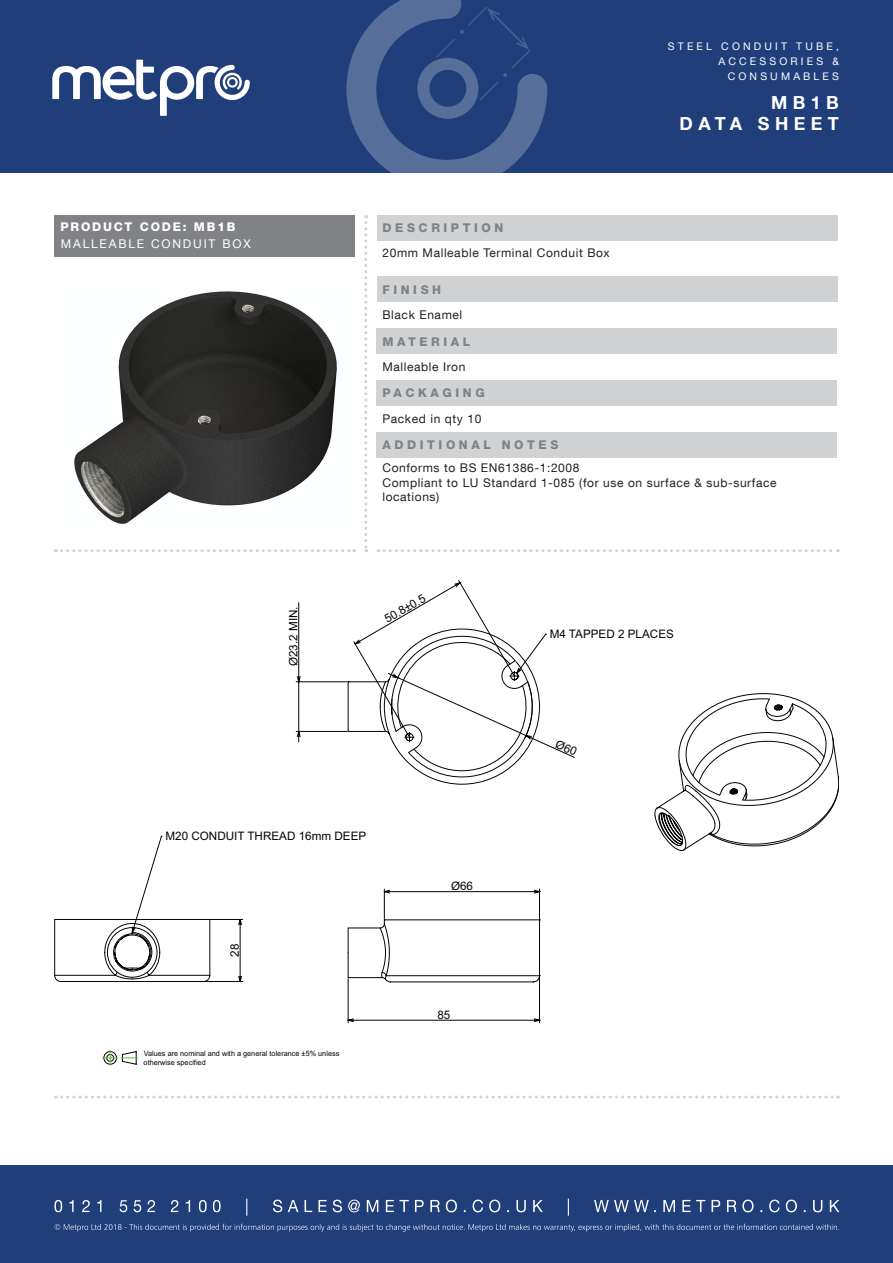
<style>
.page{position:relative;width:893px;height:1263px;background:#fff}
.page>*{position:absolute;margin:0;border:0;box-sizing:border-box;transform-origin:0 0}
.t1{font:700 18px "Helvetica Neue LT Com";letter-spacing:.3em;color:#fff}
.t2{font:12px/14.4px "Helvetica Neue LT Com";letter-spacing:.05em;color:#231f20}
.t3{font:800 12px "Helvetica Neue LT Com";letter-spacing:.3em;color:#808285}
.t4{font:12px "Helvetica Neue LT Com";letter-spacing:.15em;color:#fff}
.t5{font:800 12px "Helvetica Neue LT Com";letter-spacing:.15em;color:#fff}
.t6{font:11.7px "Arial";color:#040503}
.t7{font:10.5px "Helvetica Neue LT Com";letter-spacing:.3em;color:#fff}
.t8{font:7.35px/8.7px "Arial";color:#040503}
</style>
<div class="page">
<div style="left:0;top:1165px;width:893px;height:98px;background:#203e7a"></div>
<svg style="left:54px;top:1224px;width:785px;height:7px"></svg>
<svg style="left:54px;top:1199px;width:785px;height:17px"></svg>
<div style="left:0;top:0;width:893px;height:172px;background:#203e7a"></div>
<svg style="left:52px;top:60px;width:198px;height:56px"></svg>
<svg style="left:364px;top:215px;width:3px;height:337px"></svg>
<svg style="left:56px;top:549px;width:299px;height:3px"></svg>
<svg style="left:378px;top:549px;width:460px;height:3px"></svg>
<svg style="left:62px;top:1095px;width:776px;height:3px"></svg>
<svg style="left:346px;top:0;width:201px;height:173px"></svg>
<div style="left:376px;top:215px;width:461px;height:25px;background:#d1d2d4"></div>
<div style="left:55px;top:215px;width:300px;height:41px;background:#808285"></div>
<div style="left:376px;top:277px;width:461px;height:25px;background:#d1d2d4"></div>
<div style="left:376px;top:329px;width:461px;height:25px;background:#d1d2d4"></div>
<div style="left:376px;top:381px;width:461px;height:25px;background:#d1d2d4"></div>
<div style="left:376px;top:432px;width:461px;height:26px;background:#d1d2d4"></div>
<img style="left:74px;top:291px;width:263px;height:233px">
<svg style="left:654px;top:693px;width:185px;height:158px"></svg>
<svg style="left:55px;top:836px;width:485px;height:187px"></svg>
<svg style="left:103px;top:1050px;width:35px;height:15px"></svg>
<svg style="left:296px;top:580px;width:279px;height:205px"></svg>
<p class="t5" style="left:61px;top:220px;width:176px">PRODUCT CODE: MB1B</p>
<p class="t4" style="left:61px;top:236px;width:191px">MALLEABLE CONDUIT BOX</p>
<p class="t6" style="left:285px;top:666px;width:61px;rotate:-90deg">Ø23.2 MIN.</p>
<p class="t7" style="left:668px;top:40px;width:173px">STEEL CONDUIT TUBE,</p>
<p class="t7" style="left:718px;top:55px;width:122px">ACCESSORIES &amp;</p>
<p class="t7" style="left:728px;top:70px;width:113px">CONSUMABLES</p>
<p class="t1" style="left:680px;top:112px;width:161px">DATA SHEET</p>
<p class="t1" style="left:771px;top:91px;width:69px">MB1B</p>
<p class="t3" style="left:382px;top:221px;width:122px">DESCRIPTION</p>
<p class="t2" style="left:382px;top:245px;width:229px">20mm Malleable Terminal Conduit Box</p>
<p class="t3" style="left:382px;top:282px;width:60px">FINISH</p>
<p class="t2" style="left:382px;top:307px;width:81px">Black Enamel</p>
<p class="t3" style="left:382px;top:334px;width:89px">MATERIAL</p>
<p class="t2" style="left:382px;top:359px;width:84px">Malleable Iron</p>
<p class="t3" style="left:382px;top:386px;width:104px">PACKAGING</p>
<p class="t2" style="left:382px;top:411px;width:101px">Packed in qty 10</p>
<p class="t3" style="left:382px;top:438px;width:178px">ADDITIONAL NOTES</p>
<p class="t2" style="left:382px;top:460px;width:199px">Conforms to BS EN61386-1:2008</p>
<p class="t2" style="left:382px;top:475px;width:396px">Compliant to LU Standard 1-085 (for use on surface &amp; sub-surface locations)</p>
<p class="t6" style="left:381px;top:613px;width:47px;rotate:-30deg">50.8±0.5</p>
<p class="t6" style="left:550px;top:626px;width:126px">M4 TAPPED 2 PLACES</p>
<p class="t6" style="left:165px;top:828px;width:202px">M20 CONDUIT THREAD 16mm DEEP</p>
<p class="t6" style="left:227px;top:957px;width:14px;rotate:-90deg">28</p>
<p class="t8" style="left:144px;top:1049px;width:197px">Values are nominal and with a general tolerance ±5% unless otherwise specified</p>
<p class="t6" style="left:451px;top:878px;width:24px">Ø66</p>
<p class="t6" style="left:437px;top:1007px;width:14px">85</p>
</div>
